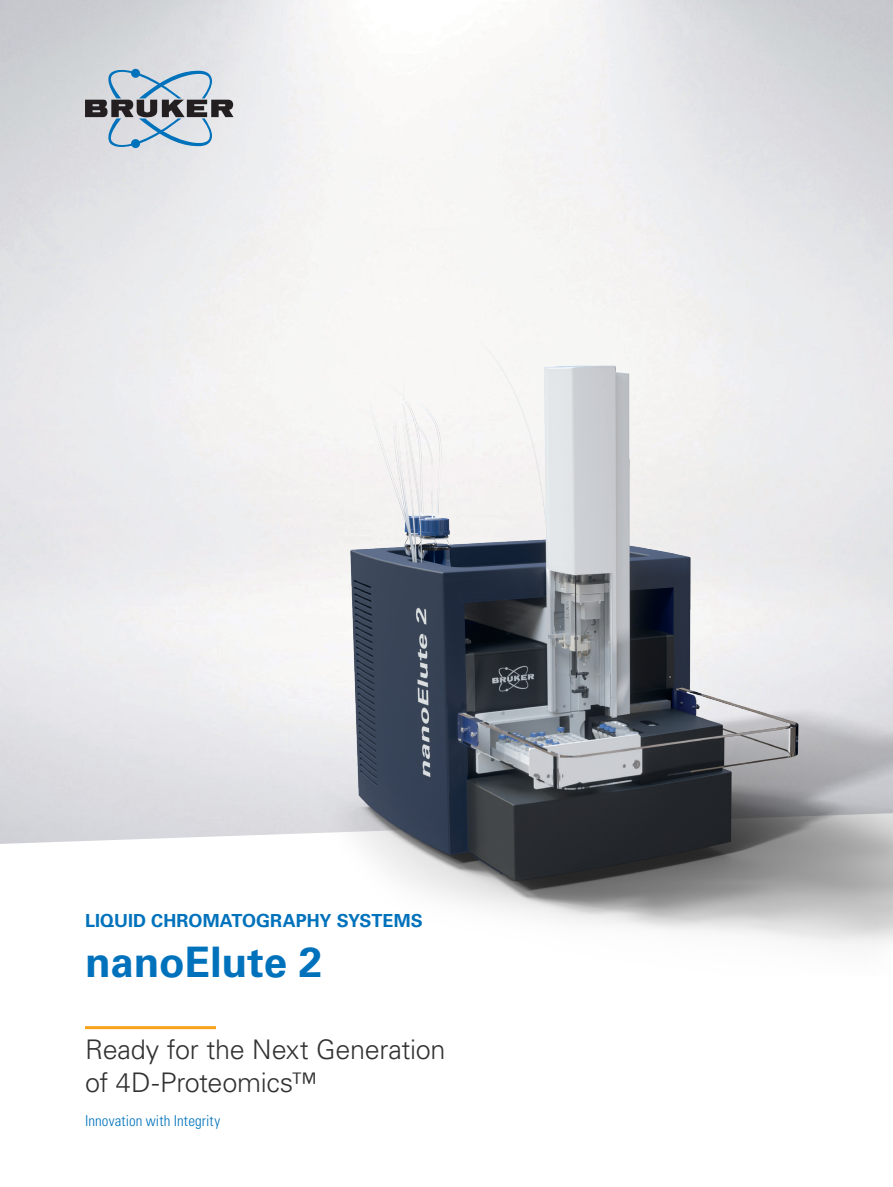
<style>
.page{position:relative;width:893px;height:1187px;background:#fff}
.page>*{position:absolute;margin:0;border:0;box-sizing:border-box;transform-origin:0 0}
.Product_name_market{font:700 42px "Univers LT Std";letter-spacing:-.005em;color:#0072bc}
.Product_line_technol{font:300 27px/33px "Univers LT Std";letter-spacing:-.01em;color:#313331}
.Product_line_technol-2{font:700 18px "Univers LT Std";color:#0072bc}
.Signature_Bruker{font:300 condensed 15px "Univers LT Std";letter-spacing:.01em;color:#0072bc}
</style>
<div class="page">
<svg style="left:85px;top:69px;width:149px;height:79px"></svg>
<hr style="left:85px;top:1026px;width:131px;height:3px;background:#faa21b">
<img style="left:281px;top:322px;width:612px;height:624px">
<p class="Product_line_technol-2" style="left:85px;top:910px;width:339px">LIQUID CHROMATOGRAPHY SYSTEMS</p>
<p class="Product_name_market" style="left:85px;top:937px;width:239px">nanoElute 2</p>
<p class="Product_line_technol" style="left:85px;top:1032px;width:362px">Ready for the Next Generation of 4D-Proteomics™</p>
<p class="Signature_Bruker" style="left:85px;top:1111px;width:137px">Innovation with Integrity</p>
</div>
